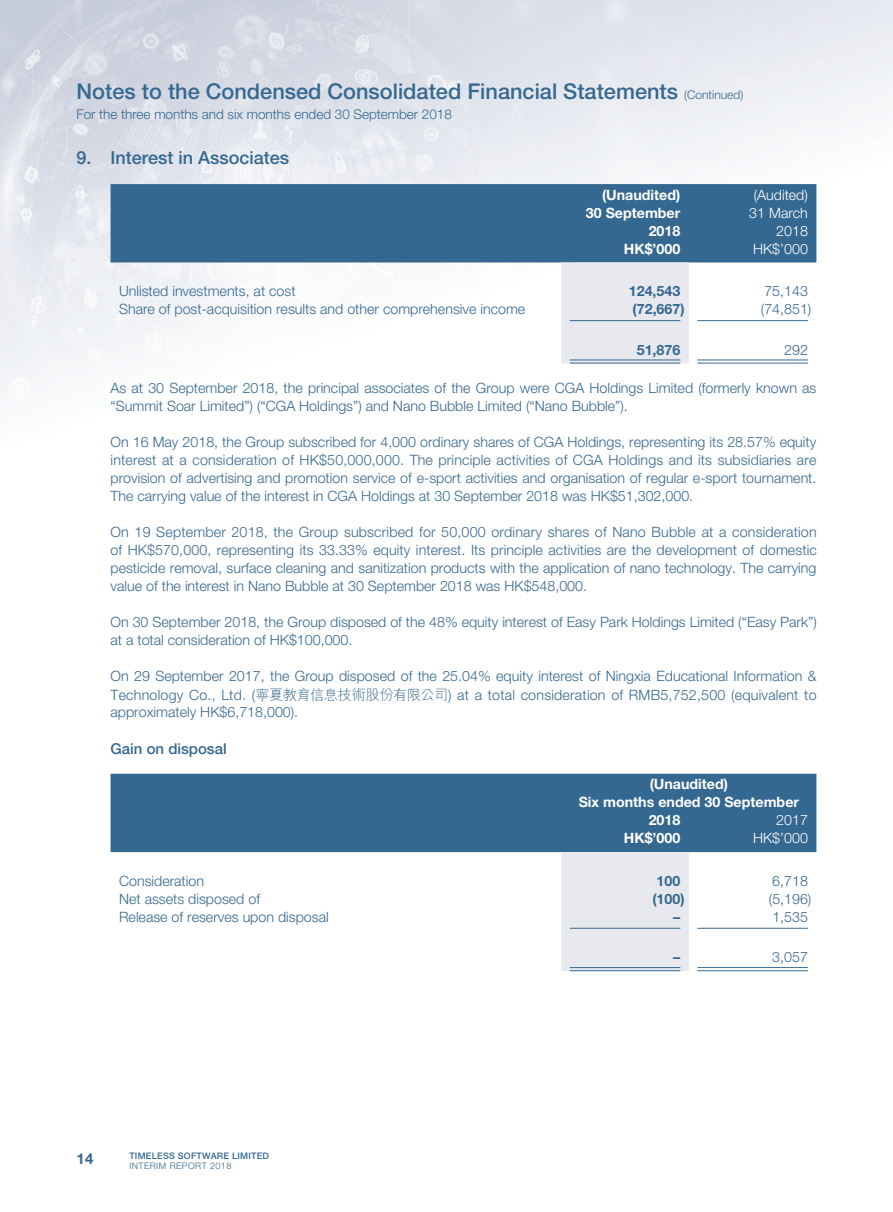
<style>
.page{position:relative;width:893px;height:1212px;background:#fff}
.page>*{position:absolute;margin:0;border:0;box-sizing:border-box;transform-origin:0 0}
.t1{font:500 21.75px "Helvetica Neue LT Std";color:#356890}
.t2{font:500 18px "Helvetica Neue LT Std";color:#356890}
.t3{font:500 15px "Helvetica Neue LT Std";color:#356890}
.t4{font:700 15px "Helvetica Neue LT Std";color:#356890}
.t5{font:300 14.25px/18px "Helvetica Neue LT Std";color:#356890}
.t6{font:700 14.25px "Helvetica Neue LT Std";color:#fff}
.t7{font:300 14.25px "Helvetica Neue LT Std";color:#fff}
.t8{font:700 14.25px "Helvetica Neue LT Std";color:#356890}
.t9{font:300 13.5px "Helvetica Neue LT Std";color:#356890}
.t10{font:500 9px "Helvetica Neue LT Std";letter-spacing:.025em;color:#356890}
.t11{font:300 9px "Helvetica Neue LT Std";letter-spacing:.05em;color:#356890}
.s1{font-weight:300;font-size:12px}
.s2{font-family:"M Hei HK Light E Ten B5 H";font-weight:400}
</style>
<div class="page">
<img style="left:0;top:0;width:893px;height:395px">
<div style="left:111px;top:184px;width:705px;height:78px;background:#356890"></div>
<div style="left:561px;top:262px;width:128px;height:101px;background:#e7e9ef"></div>
<hr style="left:570px;top:320px;width:110px;height:1px;background:#356890">
<hr style="left:697px;top:320px;width:111px;height:1px;background:#356890">
<hr style="left:570px;top:360px;width:110px;height:1px;background:#356890">
<hr style="left:570px;top:363px;width:110px;height:1px;background:#356890">
<hr style="left:697px;top:360px;width:111px;height:1px;background:#356890">
<hr style="left:697px;top:363px;width:111px;height:1px;background:#356890">
<div style="left:111px;top:774px;width:705px;height:78px;background:#356890"></div>
<div style="left:561px;top:852px;width:128px;height:119px;background:#e7e9ef"></div>
<hr style="left:570px;top:928px;width:110px;height:1px;background:#356890">
<hr style="left:697px;top:928px;width:111px;height:1px;background:#356890">
<hr style="left:570px;top:967px;width:110px;height:1px;background:#356890">
<hr style="left:570px;top:970px;width:110px;height:1px;background:#356890">
<hr style="left:697px;top:967px;width:111px;height:1px;background:#356890">
<hr style="left:697px;top:970px;width:111px;height:1px;background:#356890">
<h1 class="t1" style="left:77px;top:83px;width:668px">Notes to the Condensed Consolidated Financial Statements <span class="s1">(Continued)</span></h1>
<p class="t9" style="left:77px;top:109px;width:377px">For the three months and six months ended 30 September 2018</p>
<p class="t2" style="left:77px;top:151px;width:214px">9. Interest in Associates</p>
<p class="t6" style="left:602px;top:190px;width:80px">(Unaudited)</p>
<p class="t7" style="left:754px;top:190px;width:56px">(Audited)</p>
<p class="t6" style="left:586px;top:207px;width:96px">30 September</p>
<p class="t7" style="left:749px;top:207px;width:60px">31 March</p>
<p class="t6" style="left:649px;top:225px;width:33px">2018</p>
<p class="t7" style="left:776px;top:225px;width:33px">2018</p>
<p class="t6" style="left:624px;top:243px;width:58px">HK$’000</p>
<p class="t7" style="left:753px;top:243px;width:56px">HK$’000</p>
<p class="t5" style="left:119px;top:284px;width:178px">Unlisted investments, at cost</p>
<p class="t8" style="left:629px;top:286px;width:53px">124,543</p>
<p class="t5" style="left:764px;top:284px;width:45px">75,143</p>
<p class="t5" style="left:119px;top:302px;width:408px">Share of post-acquisition results and other comprehensive income</p>
<p class="t8" style="left:633px;top:304px;width:54px">(72,667)</p>
<p class="t5" style="left:761px;top:302px;width:52px">(74,851)</p>
<p class="t8" style="left:637px;top:344px;width:45px">51,876</p>
<p class="t5" style="left:784px;top:342px;width:25px">292</p>
<p class="t5" style="left:111px;top:381px;width:707px">As at 30 September 2018, the principal associates of the Group were CGA Holdings Limited (formerly known as “Summit Soar Limited”) (“CGA Holdings”) and Nano Bubble Limited (“Nano Bubble”).</p>
<p class="t5" style="left:111px;top:435px;width:707px;text-align:justify">On 16 May 2018, the Group subscribed for 4,000 ordinary shares of CGA Holdings, representing its 28.57% equity interest at a consideration of HK$50,000,000. The principle activities of CGA Holdings and its subsidiaries are provision of advertising and promotion service of e-sport activities and organisation of regular e-sport tournament.<br>The carrying value of the interest in CGA Holdings at 30 September 2018 was HK$51,302,000.</p>
<p class="t5" style="left:111px;top:525px;width:708px;text-align:justify">On 19 September 2018, the Group subscribed for 50,000 ordinary shares of Nano Bubble at a consideration of HK$570,000, representing its 33.33% equity interest. Its principle activities are the development of domestic pesticide removal, surface cleaning and sanitization products with the application of nano technology. The carrying value of the interest in Nano Bubble at 30 September 2018 was HK$548,000.</p>
<p class="t5" style="left:111px;top:615px;width:708px">On 30 September 2018, the Group disposed of the 48% equity interest of Easy Park Holdings Limited (“Easy Park”) at a total consideration of HK$100,000.</p>
<p class="t5" style="left:111px;top:668px;width:707px;line-height:18.9px">On 29 September 2017, the Group disposed of the 25.04% equity interest of Ningxia Educational Information &amp;<br>Technology Co., Ltd. (<span class="s2">寧夏教育信息技術股份有限公司</span>) at a total consideration of RMB5,752,500 (equivalent to</p>
<p class="t5" style="left:111px;top:705px;width:189px">approximately HK$6,718,000).</p>
<p class="t3" style="left:111px;top:743px;width:118px">Gain on disposal</p>
<p class="t6" style="left:650px;top:779px;width:80px">(Unaudited)</p>
<p class="t6" style="left:579px;top:797px;width:222px">Six months ended 30 September</p>
<p class="t6" style="left:649px;top:815px;width:33px">2018</p>
<p class="t7" style="left:776px;top:815px;width:33px">2017</p>
<p class="t6" style="left:624px;top:833px;width:58px">HK$’000</p>
<p class="t7" style="left:753px;top:833px;width:56px">HK$’000</p>
<p class="t5" style="left:119px;top:873px;width:86px">Consideration</p>
<p class="t8" style="left:657px;top:875px;width:25px">100</p>
<p class="t5" style="left:772px;top:873px;width:37px">6,718</p>
<p class="t5" style="left:119px;top:891px;width:142px">Net assets disposed of</p>
<p class="t8" style="left:652px;top:893px;width:34px">(100)</p>
<p class="t5" style="left:769px;top:891px;width:44px">(5,196)</p>
<p class="t5" style="left:119px;top:909px;width:211px">Release of reserves upon disposal</p>
<p class="t8" style="left:673px;top:911px;width:9px">–</p>
<p class="t5" style="left:772px;top:909px;width:37px">1,535</p>
<p class="t8" style="left:673px;top:952px;width:9px">–</p>
<p class="t5" style="left:772px;top:950px;width:37px">3,057</p>
<p class="t4" style="left:77px;top:1153px;width:19px">14</p>
<p class="t10" style="left:129px;top:1152px;width:141px">TIMELESS SOFTWARE LIMITED</p>
<p class="t11" style="left:129px;top:1163px;width:104px">INTERIM REPORT 2018</p>
</div>
